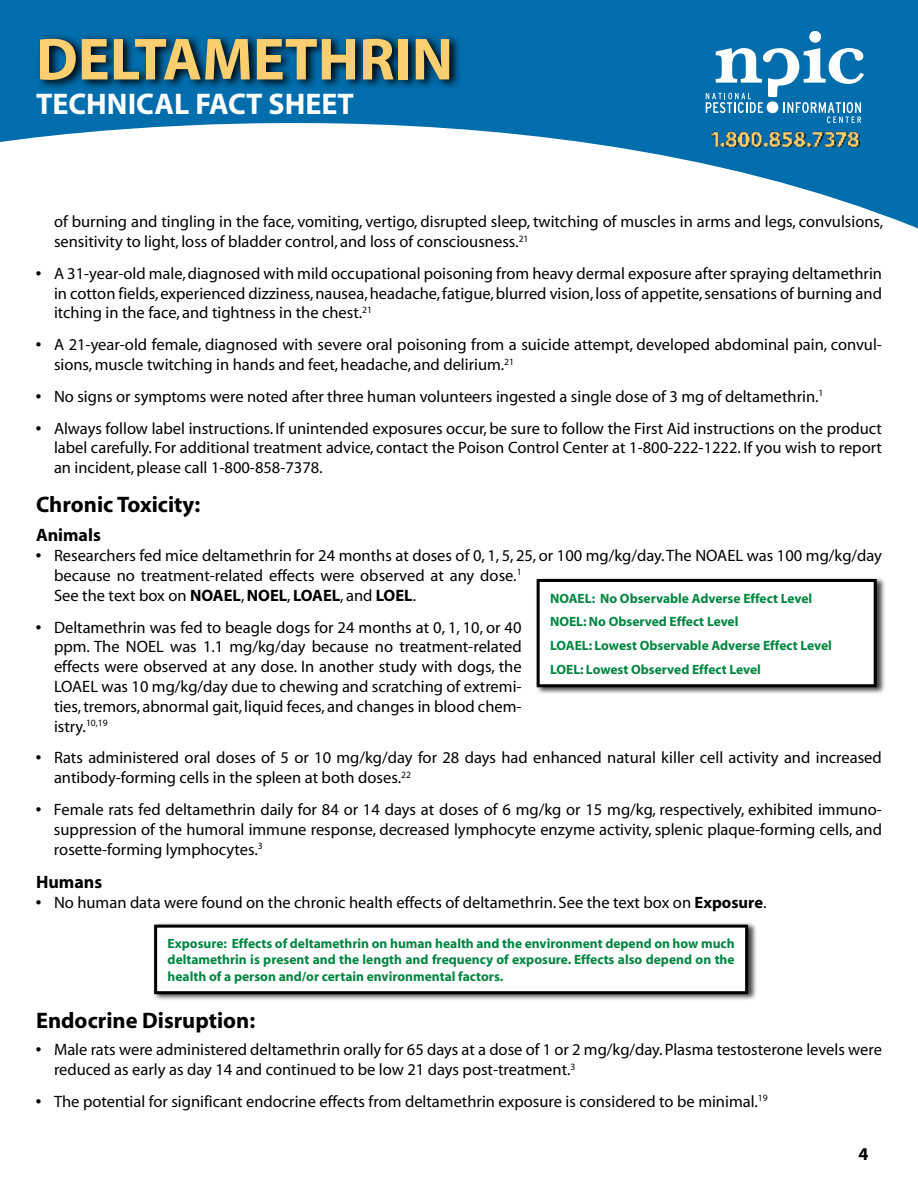
<style>
.page{position:relative;width:918px;height:1188px;background:#fff}
.page>*{position:absolute;margin:0;border:0;box-sizing:border-box;transform-origin:0 0}
.t1{font:700 60px "Myriad";color:#fbce70}
.t2{font:700 30px "Myriad";color:#fff}
.t3{font:700 22.5px "Myriad";color:#000}
.t4{font:700 18px "Myriad";color:#000}
.t5{font:16.5px/19.8px "Myriad";color:#000}
.t6{font:700 13.5px/23.7px "Myriad";color:#00853f}
.s1{font-weight:700}
</style>
<div class="page">
<svg style="left:0;top:0;width:917px;height:228px;fill:#006dac"></svg>
<svg style="left:706px;top:31px;width:158px;height:57px"></svg>
<svg style="left:36px;top:32px;width:426px;height:58px;background:#00446c"></svg>
<img style="left:680px;top:88px;width:216px;height:108px">
<svg style="left:917px;top:0;width:1px;height:228px"></svg>
<div style="left:536px;top:576px;width:349px;height:118px;background:#000;opacity:.75"></div>
<div style="left:538px;top:580px;width:337px;height:106px;background:#fff"></div>
<div style="left:537px;top:579px;width:340px;height:108px;border:3px solid #000"></div>
<div style="left:153px;top:922px;width:604px;height:79px;background:#000;opacity:.75"></div>
<div style="left:156px;top:926px;width:591px;height:67px;background:#fff"></div>
<div style="left:154px;top:925px;width:594px;height:69px;border:3px solid #000"></div>
<h1 class="t1" style="left:36px;top:28px;width:419px">DELTAMETHRIN</h1>
<h2 class="t2" style="left:36px;top:88px;width:319px">TECHNICAL FACT SHEET</h2>
<p class="t5" style="left:54px;top:213px;width:831px">of burning and tingling in the face, vomiting, vertigo, disrupted sleep, twitching of muscles in arms and legs, convulsions, sensitivity to light, loss of bladder control, and loss of consciousness.<sup>21</sup></p>
<p class="t5" style="left:54px;top:264px;width:830px;text-align:justify;text-indent:-18px"><span class="s1">•</span> A 31-year-old male, diagnosed with mild occupational poisoning from heavy dermal exposure after spraying deltamethrin in cotton fields, experienced dizziness, nausea, headache, fatigue, blurred vision, loss of appetite, sensations of burning and itching in the face, and tightness in the chest.<sup>21</sup></p>
<p class="t5" style="left:54px;top:336px;width:830px;text-indent:-18px"><span class="s1">•</span> A 21-year-old female, diagnosed with severe oral poisoning from a suicide attempt, developed abdominal pain, convul&shy;sions, muscle twitching in hands and feet, headache, and delirium.<sup>21</sup></p>
<p class="t5" style="left:36px;top:387px;width:789px"><span class="s1">•</span> No signs or symptoms were noted after three human volunteers ingested a single dose of 3 mg of deltamethrin.<sup>1</sup></p>
<p class="t5" style="left:54px;top:419px;width:829px;text-align:justify;text-indent:-18px"><span class="s1">•</span> Always follow label instructions. If unintended exposures occur, be sure to follow the First Aid instructions on the product label carefully. For additional treatment advice, contact the Poison Control Center at 1-800-222-1222. If you wish to report an incident, please call 1-800-858-7378.</p>
<h3 class="t3" style="left:36px;top:493px;width:166px">Chronic Toxicity:</h3>
<p class="t4" style="left:36px;top:526px;width:66px">Animals</p>
<p class="t5" style="left:54px;top:546px;width:830px;text-indent:-18px"><span class="s1">•</span> Researchers fed mice deltamethrin for 24 months at doses of 0, 1, 5, 25, or 100 mg/kg/day. The NOAEL was 100 mg/kg/day because no treatment-related effects were observed at any dose.<sup>1<br></sup>See the text box on <span class="s1">NOAEL</span>, <span class="s1">NOEL</span>, <span class="s1">LOAEL</span>, and <span class="s1">LOEL</span>.</p>
<p class="t5" style="left:54px;top:618px;width:469px;text-align:justify;text-indent:-18px"><span class="s1">•</span> Deltamethrin was fed to beagle dogs for 24 months at 0, 1, 10, or 40 ppm. The NOEL was 1.1 mg/kg/day because no treatment-related effects were observed at any dose. In another study with dogs, the LOAEL was 10 mg/kg/day due to chewing and scratching of extremi&shy;ties, tremors, abnormal gait, liquid feces, and changes in blood chem&shy;istry.<sup>10,19</sup></p>
<p class="t5" style="left:54px;top:749px;width:829px;text-indent:-18px"><span class="s1">•</span> Rats administered oral doses of 5 or 10 mg/kg/day for 28 days had enhanced natural killer cell activity and increased antibody-forming cells in the spleen at both doses.<sup>22</sup></p>
<p class="t5" style="left:54px;top:800px;width:830px;text-align:justify;text-indent:-18px"><span class="s1">•</span> Female rats fed deltamethrin daily for 84 or 14 days at doses of 6 mg/kg or 15 mg/kg, respectively, exhibited immuno&shy;suppression of the humoral immune response, decreased lymphocyte enzyme activity, splenic plaque-forming cells, and rosette-forming lymphocytes.<sup>3</sup></p>
<p class="t4" style="left:36px;top:873px;width:68px">Humans</p>
<p class="t5" style="left:36px;top:893px;width:732px"><span class="s1">•</span> No human data were found on the chronic health effects of deltamethrin. See the text box on <span class="s1">Exposure</span>.</p>
<p class="t6" style="left:550px;top:587px;width:283px">NOAEL: No Observable Adverse Effect Level NOEL: No Observed Effect Level<br>LOAEL: Lowest Observable Adverse Effect Level LOEL: Lowest Observed Effect Level</p>
<p class="t6" style="left:168px;top:936px;width:569px;line-height:16.2px;text-align:justify">Exposure: Effects of deltamethrin on human health and the environment depend on how much deltamethrin is present and the length and frequency of exposure. Effects also depend on the health of a person and/or certain environmental factors.</p>
<h3 class="t3" style="left:36px;top:1009px;width:221px">Endocrine Disruption:</h3>
<p class="t5" style="left:54px;top:1041px;width:830px;text-indent:-18px"><span class="s1">•</span> Male rats were administered deltamethrin orally for 65 days at a dose of 1 or 2 mg/kg/day. Plasma testosterone levels were reduced as early as day 14 and continued to be low 21 days post-treatment.<sup>3</sup></p>
<p class="t5" style="left:36px;top:1092px;width:733px"><span class="s1">•</span> The potential for significant endocrine effects from deltamethrin exposure is considered to be minimal.<sup>19</sup></p>
<p class="t4" style="left:859px;top:1144px;width:11px">4</p>
</div>
